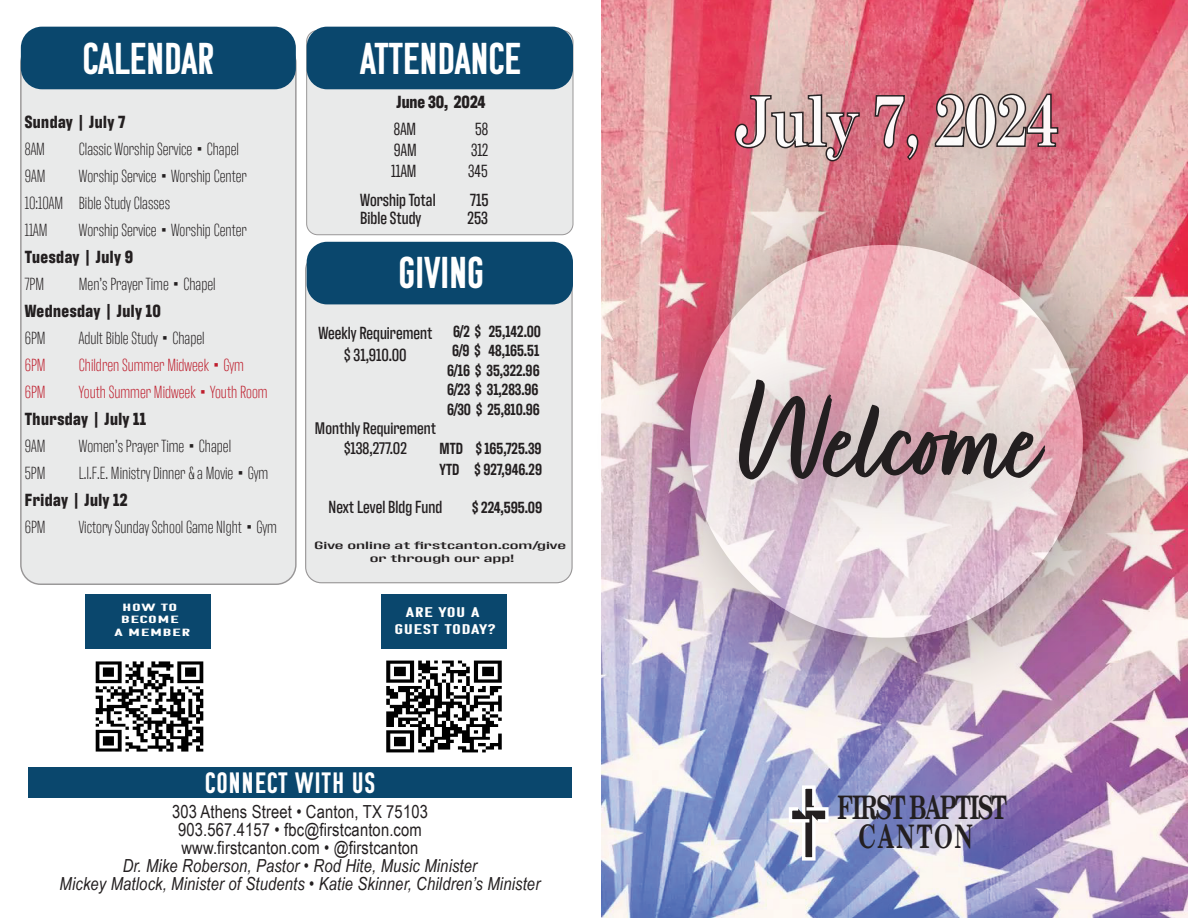
<style>
.page{position:relative;width:1188px;height:918px;background:#fff}
.page>*{position:absolute;margin:0;border:0;box-sizing:border-box;transform-origin:0 0}
.t1{font:135px "Fave Script Bold Pro";color:#231f20}
.t2{font:700 72px "Copenhagen";letter-spacing:-.02em;color:#fff;scale:.77 1}
.t3{font:44.55px "Komu B";letter-spacing:.01em;color:#fff}
.t4{font:700 33.3px "Copenhagen";letter-spacing:-.05em;color:#231f20;scale:.64 1}
.t5{font:700 33.3px "Copenhagen";letter-spacing:-.05em;color:#231f20;scale:.65 1}
.t6{font:29.4px "Komu B";letter-spacing:.05em;color:#fff}
.t7{font:300 18px/27px "Antarctican Headline";color:#231f20}
.t8{font:italic 18px/18px "Arial Narrow";letter-spacing:.01em;color:#231f20;text-align:center}
.t9{font:18px/18px "Arial Narrow";letter-spacing:.01em;color:#231f20;text-align:center}
.t10{font:500 18px/21.6px "Antarctican Headline";color:#231f20;text-align:center}
.t11{font:700 18px "Antarctican Headline";letter-spacing:.025em;color:#231f20}
.t12{font:300 18px "Antarctican Headline";color:#be1d2c}
.t13{font:18px "Antarctican Headline";color:#231f20}
.t14{font:700 18px "Antarctican Headline";color:#231f20}
.t15{font:500 17.25px/20.7px "Antarctican Headline";color:#231f20;text-align:center;scale:1.05 1}
.t16{font:600 16.5px/19.5px "Antarctican Headline";color:#231f20;text-align:center}
.t17{font:14.1px/16.8px "Komu B";letter-spacing:.045em;color:#fff;text-align:center;scale:1.61 1}
.t18{font:500 10.8px/13px "Antarctican Headline";color:#231f20;text-align:center;scale:2.16 1}
.t19{font:10.5px/12.6px "Komu B";letter-spacing:.05em;color:#fff;text-align:center;scale:2.14 1}
</style>
<div class="page">
<div style="left:85px;top:594px;width:126px;height:54px;background:#0a476d"></div>
<img style="left:602px;top:0;width:586px;height:918px">
<div style="left:21px;top:43px;width:275px;height:541px;background:#e9eaea;border-radius:20px"></div>
<div style="left:306px;top:254px;width:266px;height:329px;background:#e9eaea;border-radius:16px"></div>
<div style="left:21px;top:27px;width:275px;height:62px;background:#0a476d;border-radius:21px"></div>
<div style="left:28px;top:767px;width:544px;height:31px;background:#0a476d"></div>
<div style="left:307px;top:30px;width:266px;height:205px;background:#e9eaea;border-radius:11px"></div>
<div style="left:307px;top:27px;width:266px;height:62px;background:#0a476d;border-radius:20px"></div>
<div style="left:307px;top:242px;width:266px;height:62px;background:#0a476d;border-radius:20px"></div>
<img style="left:627px;top:0;width:561px;height:105px">
<svg style="left:735px;top:93px;width:126px;height:12px"></svg>
<svg style="left:874px;top:94px;width:45px;height:11px"></svg>
<svg style="left:934px;top:93px;width:125px;height:12px"></svg>
<svg style="left:787px;top:784px;width:43px;height:78px"></svg>
<div style="left:381px;top:594px;width:126px;height:55px;background:#0a476d"></div>
<img style="left:95px;top:661px;width:109px;height:91px">
<img style="left:386px;top:660px;width:116px;height:93px">
<img style="left:566px;top:105px;width:622px;height:673px">
<img style="left:631px;top:238px;width:550px;height:400px">
<h3 class="t3" style="left:83px;top:34px;width:132px">CALENDAR</h3>
<p class="t11" style="left:25px;top:109px;width:102px">Sunday | July 7</p>
<p class="t7" style="left:25px;top:134px;width:22px">8AM</p>
<p class="t7" style="left:79px;top:134px;width:162px">Classic Worship Service • Chapel</p>
<p class="t7" style="left:25px;top:161px;width:22px">9AM</p>
<p class="t7" style="left:25px;top:161px;width:224px;text-indent:54px">Worship Service • Worship Center<br>10:10AM Bible Study Classes<br>11AM</p>
<p class="t7" style="left:79px;top:215px;width:170px">Worship Service • Worship Center</p>
<p class="t11" style="left:25px;top:244px;width:110px">Tuesday | July 9</p>
<p class="t7" style="left:25px;top:269px;width:21px">7PM</p>
<p class="t7" style="left:79px;top:269px;width:138px">Men’s Prayer Time • Chapel</p>
<p class="t11" style="left:25px;top:298px;width:137px">Wednesday | July 10</p>
<p class="t7" style="left:25px;top:323px;width:22px">6PM</p>
<p class="t7" style="left:79px;top:323px;width:127px">Adult Bible Study • Chapel</p>
<p class="t12" style="left:25px;top:353px;width:22px">6PM</p>
<p class="t12" style="left:79px;top:353px;width:167px">Children Summer Midweek • Gym</p>
<p class="t12" style="left:25px;top:380px;width:22px">6PM</p>
<p class="t12" style="left:79px;top:380px;width:190px">Youth Summer Midweek • Youth Room</p>
<p class="t11" style="left:25px;top:406px;width:123px">Thursday | July 11</p>
<p class="t7" style="left:25px;top:431px;width:22px">9AM</p>
<p class="t7" style="left:79px;top:431px;width:154px">Women’s Prayer Time • Chapel</p>
<p class="t7" style="left:25px;top:458px;width:22px">5PM</p>
<p class="t7" style="left:79px;top:458px;width:191px">L.I.F.E. Ministry Dinner &amp; a Movie • Gym</p>
<p class="t11" style="left:25px;top:487px;width:104px">Friday | July 12</p>
<p class="t7" style="left:25px;top:512px;width:22px">6PM</p>
<p class="t7" style="left:79px;top:512px;width:200px">Victory Sunday School Game NIght • Gym</p>
<p class="t19" style="left:115px;top:601px;width:37px">HOW TO<br>BECOME<br>A MEMBER</p>
<h3 class="t3" style="left:361px;top:34px;width:162px">ATTENDANCE</h3>
<p class="t14" style="left:397px;top:89px;width:90px">June 30, 2024</p>
<p class="t13" style="left:394px;top:117px;width:24px">8AM</p>
<p class="t13" style="left:475px;top:117px;width:15px">58</p>
<p class="t13" style="left:394px;top:138px;width:24px">9AM</p>
<p class="t13" style="left:471px;top:138px;width:19px">312</p>
<p class="t13" style="left:391px;top:159px;width:27px">11AM</p>
<p class="t13" style="left:468px;top:159px;width:21px">345</p>
<p class="t10" style="left:360px;top:188px;width:77px">Worship Total</p>
<p class="t10" style="left:470px;top:188px;width:20px">715</p>
<p class="t10" style="left:360px;top:206px;width:63px">Bible Study</p>
<p class="t10" style="left:467px;top:206px;width:22px">253</p>
<h3 class="t3" style="left:399px;top:248px;width:86px">GIVING</h3>
<p class="t16" style="left:447px;top:320px;width:95px">6/2 $ 25,142.00<br>6/9 $ 48,165.51<br>6/16 $ 35,322.96<br>6/23 $ 31,283.96<br>6/30 $ 25,810.96</p>
<p class="t16" style="left:440px;top:437px;width:104px;line-height:21px;text-align:left">MTD $ 165,725.39<br>YTD $ 927,946.29</p>
<p class="t10" style="left:318px;top:321px;width:116px">Weekly Requirement $ 31,910.00</p>
<p class="t15" style="left:315px;top:416px;width:117px">Monthly Requirement $138,277.02</p>
<p class="t10" style="left:329px;top:495px;width:115px">Next Level Bldg Fund</p>
<p class="t16" style="left:472px;top:496px;width:72px">$ 224,595.09</p>
<p class="t18" style="left:314px;top:538px;width:118px">Give online at firstcanton.com/give or through our app!</p>
<p class="t17" style="left:395px;top:603px;width:64px">ARE YOU A<br>GUEST TODAY?</p>
<h3 class="t6" style="left:205px;top:767px;width:171px">CONNECT WITH US</h3>
<p class="t9" style="left:172px;top:802px;width:257px">303 Athens Street • Canton, TX 75103<br>903.567.4157 • fbc@firstcanton.com www.firstcanton.com • @firstcanton</p>
<p class="t8" style="left:60px;top:856px;width:482px">Dr. Mike Roberson, Pastor • Rod Hite, Music Minister<br>Mickey Matlock, Minister of Students • Katie Skinner, Children’s Minister</p>
<h2 class="t2" style="left:736px;top:72px;width:420px">July 7, 2024</h2>
<h1 class="t1" style="left:742px;top:366px;width:301px">Welcome</h1>
<h3 class="t4" style="left:838px;top:785px;width:266px">FIRST BAPTIST</h3>
<h3 class="t5" style="left:859px;top:814px;width:177px">CANTON</h3>
</div>
